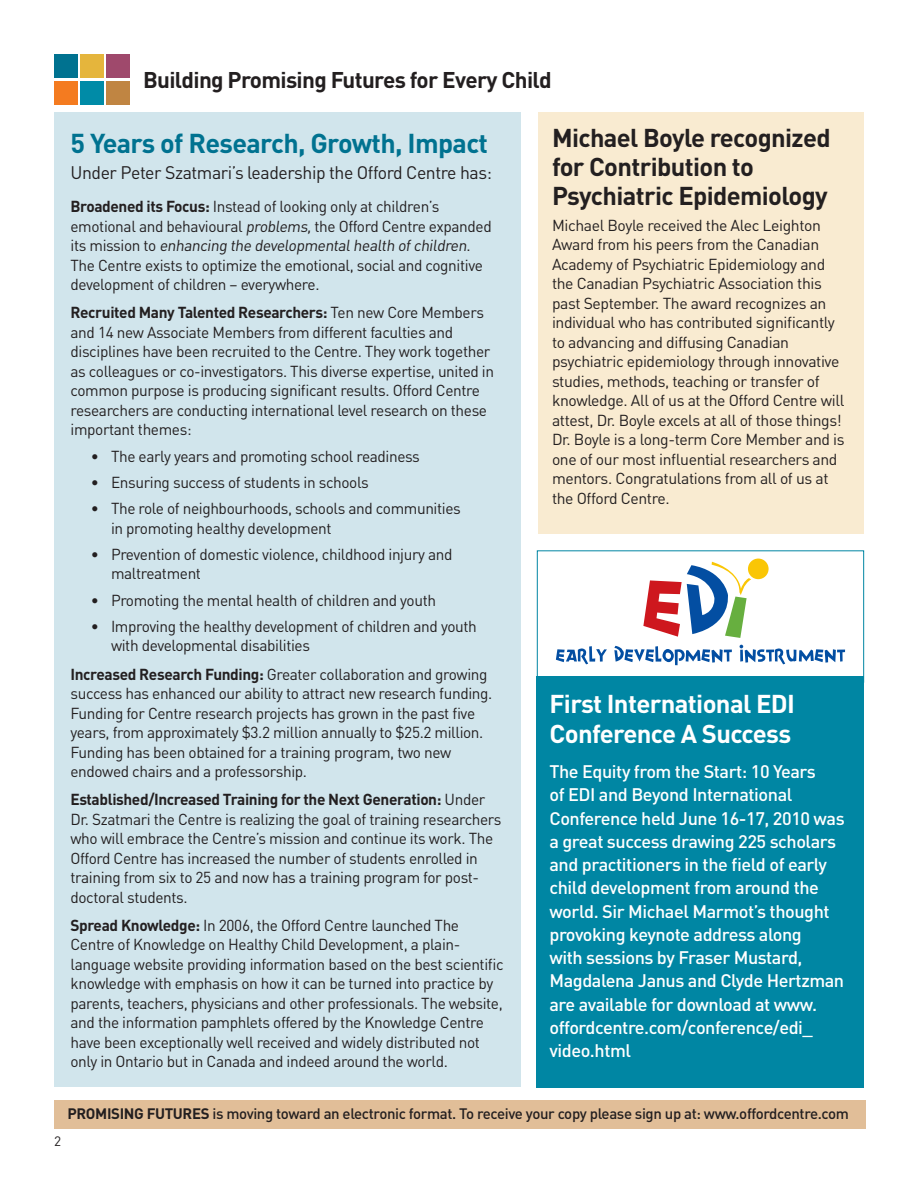
<style>
.page{position:relative;width:918px;height:1188px;background:#fff}
.page>*{position:absolute;margin:0;border:0;box-sizing:border-box;transform-origin:0 0}
.t1{font:700 27px "DIN";letter-spacing:-.025em;color:#007290}
.t2{font:700 25.5px/28.5px "DIN";letter-spacing:-.025em;color:#231f20}
.t3{font:700 25.5px/30px "DIN";letter-spacing:-.025em;color:#fff}
.t4{font:700 22.5px "DIN";letter-spacing:-.03em;color:#231f20}
.t5{font:500 18px/23.2px "DIN";letter-spacing:-.025em;color:#fff}
.t6{font:18px "DIN";letter-spacing:-.025em;color:#231f20}
.t7{font:15.75px/19.5px "DIN";letter-spacing:-.025em;color:#231f20}
.t8{font:500 15px "DIN";letter-spacing:-.025em;color:#231f20}
.t9{font:700 15px "DIN";letter-spacing:-.025em;color:#231f20}
.t10{font:13.5px "DIN";color:#231f20}
.s1{font-weight:700}
</style>
<div class="page">
<div style="left:54px;top:112px;width:467px;height:976px;background:#d1e5ec"></div>
<div style="left:538px;top:113px;width:326px;height:421px;background:#f9ebd1"></div>
<div style="left:54px;top:81px;width:23px;height:23px;background:#f47b20"></div>
<div style="left:80px;top:81px;width:23px;height:23px;background:#008ba7"></div>
<div style="left:54px;top:54px;width:23px;height:23px;background:#007290"></div>
<div style="left:80px;top:54px;width:23px;height:23px;background:#e5b53c"></div>
<div style="left:106px;top:54px;width:23px;height:23px;background:#9f496c"></div>
<div style="left:106px;top:81px;width:23px;height:23px;background:#c08542"></div>
<div style="left:54px;top:1100px;width:811px;height:28px;background:#e1be98"></div>
<div style="left:748px;top:559px;width:21px;height:20px;background:#fac605;border-radius:50%"></div>
<svg style="left:643px;top:562px;width:108px;height:76px"></svg>
<svg style="left:556px;top:646px;width:51px;height:18px"></svg>
<svg style="left:614px;top:646px;width:118px;height:19px"></svg>
<svg style="left:740px;top:645px;width:105px;height:19px"></svg>
<div style="left:537px;top:676px;width:327px;height:412px;background:#0086a3"></div>
<div style="left:537px;top:550px;width:327px;height:132px;border:1px solid #0086a3"></div>
<h3 class="t4" style="left:143px;top:65px;width:410px">Building Promising Futures for Every Child</h3>
<h1 class="t1" style="left:70px;top:126px;width:419px">5 Years of Research, Growth, Impact</h1>
<p class="t6" style="left:70px;top:162px;width:423px">Under Peter Szatmari’s leadership the Offord Centre has:</p>
<p class="t7" style="left:70px;top:197px;width:423px"><span class="s1">Broadened its Focus:</span> Instead of looking only at children’s emotional and behavioural problems,the Offord Centre expanded i ts m i ss i o n t o enhancing the developmentalhealth ofchildren.<br>The Centre exists to optimize the emotional, social and cognitive development of children – everywhere.</p>
<p class="t7" style="left:71px;top:303px;width:425px"><span class="s1">Recruited Many Talented Researchers:</span> Ten new Core Members and 14 new Associate Members from different faculties and disciplines have been recruited to the Centre. They work together as colleagues or co-investigators. This diverse expertise, united in common purpose is producing significant results. Offord Centre researchers are conducting international level research on these important themes:</p>
<p class="t7" style="left:91px;top:446px;width:331px">• The early years and promoting school readiness</p>
<p class="t7" style="left:91px;top:472px;width:280px">• Ensuring success of students in schools</p>
<p class="t7" style="left:111px;top:498px;width:351px;text-indent:-20px">• The role of neighbourhoods, schools and communities in promoting healthy development</p>
<p class="t7" style="left:111px;top:544px;width:343px;text-indent:-20px">• Prevention of domestic violence, childhood injury and maltreatment</p>
<p class="t7" style="left:91px;top:590px;width:347px">• Promoting the mental health of children and youth</p>
<p class="t7" style="left:111px;top:616px;width:367px;text-indent:-20px">• Improving the healthy development of children and youth with developmental disabilities</p>
<p class="t7" style="left:71px;top:664px;width:423px"><span class="s1">Increased Research Funding:</span> Greater collaboration and growing success has enhanced our ability to attract new research funding.<br>Funding for Centre research projects has grown in the past five years, from approximately $3.2 million annually to $25.2 million.<br>Funding has been obtained for a training program, two new endowed chairs and a professorship.</p>
<p class="t7" style="left:71px;top:790px;width:433px"><span class="s1">Established/Increased Training for the Next Generation:</span> Under Dr. Szatmari the Centre is realizing the goal of training researchers who will embrace the Centre’s mission and continue its work. The Offord Centre has increased the number of students enrolled in training from six to 25 and now has a training program for post&shy;doctoral students.</p>
<p class="t7" style="left:71px;top:915px;width:435px"><span class="s1">Spread Knowledge:</span> In 2006, the Offord Centre launched The Centre of Knowledge on Healthy Child Development, a plain&shy;language website providing information based on the best scientific knowledge with emphasis on how it can be turned into practice by parents, teachers, physicians and other professionals. The website, and the information pamphlets offered by the Knowledge Centre have been exceptionally well received and widely distributed not only in Ontario but in Canada and indeed around the world.</p>
<h2 class="t2" style="left:552px;top:123px;width:280px">Michael Boyle recognized for Contribution to<br>Psychiatric Epidemiology</h2>
<p class="t7" style="left:552px;top:215px;width:294px">Michael Boyle received the Alec Leighton Award from his peers from the Canadian Academy of Psychiatric Epidemiology and the Canadian Psychiatric Association this past September. The award recognizes an individual who has contributed significantly to advancing and diffusing Canadian psychiatric epidemiology through innovative studies, methods, teaching or transfer of knowledge. All of us at the Offord Centre will attest, Dr. Boyle excels at all of those things!<br>Dr. Boyle is a long-term Core Member and is one of our most influential researchers and mentors. Congratulations from all of us at the Offord Centre.</p>
<h2 class="t3" style="left:549px;top:688px;width:247px">First International EDI<br>Conference A Success</h2>
<p class="t5" style="left:549px;top:759px;width:297px">The Equity from the Start: 10 Years<br>of EDI and Beyond International Conference held June 16-17, 2010 was a great success drawing 225 scholars and practitioners in the field of early child development from around the world. Sir Michael Marmot’s thought provoking keynote address along<br>with sessions by Fraser Mustard, Magdalena Janus and Clyde Hertzman are available for download at www. offordcentre.com/conference/edi_ video.html</p>
<p class="t10" style="left:54px;top:1133px;width:9px">2</p>
<p class="t9" style="left:68px;top:1104px;width:18px">Promisi</p>
<p class="t9" style="left:124px;top:1104px;width:69px">ng Futures</p>
<p class="t8" style="left:212px;top:1104px;width:638px">is moving toward an electronic format. To receive your copy please sign up at: www.offordcentre.com</p>
</div>
